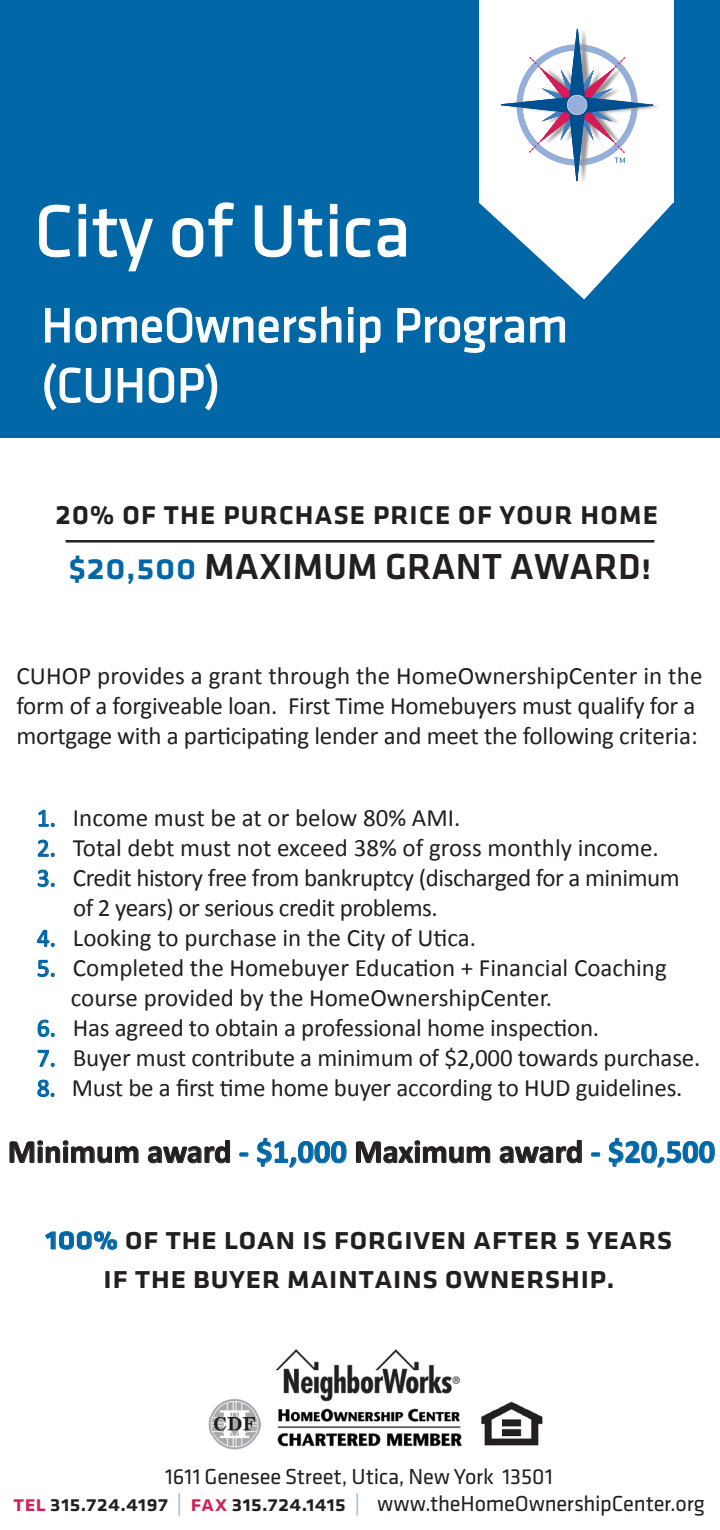
<style>
.page{position:relative;width:720px;height:1530px;background:#fff}
.page>*{position:absolute;margin:0;border:0;box-sizing:border-box;transform-origin:0 0}
.t1{font:75px "Klavika";color:#fff}
.t2{font:50px/60px "Klavika";color:#fff}
.t3{font:37.5px "Klavika Med Caps SC";color:#231f20}
.t4{font:34px "Klavika Med Caps SC";color:#231f20;scale:.95 1}
.t5{font:32.5px "Klavika Med Caps SC";letter-spacing:-.01em;color:#231f20}
.t6{font:700 32.5px "Calibri";color:#231f20}
.t7{font:25px/30px "Calibri";letter-spacing:-.01em;color:#231f20}
.t8{font:22.5px/27px "Klavika";letter-spacing:-.01em;color:#231f20;text-align:center}
.s1{color:#0167a6}
.s2{font-family:"Klavika Med Caps SC";color:#d31c58}
.s3{font-family:"Klavika Med Caps SC"}
.s4{color:#96afda}
</style>
<div class="page">
<div style="left:0;top:0;width:720px;height:437px;background:#0167a6"></div>
<div style="left:479px;top:0;width:194px;height:202px;background:#fff"></div>
<svg style="left:479px;top:202px;width:194px;height:97px"></svg>
<svg style="left:501px;top:28px;width:154px;height:154px"></svg>
<svg style="left:39px;top:204px;width:32px;height:54px"></svg>
<div style="left:79px;top:219px;width:7px;height:38px;border:1px solid #fff"></div>
<div style="left:79px;top:204px;width:7px;height:10px;border:1px solid #fff"></div>
<svg style="left:92px;top:208px;width:61px;height:64px"></svg>
<svg style="left:172px;top:202px;width:62px;height:56px"></svg>
<svg style="left:254px;top:205px;width:69px;height:53px"></svg>
<div style="left:330px;top:219px;width:7px;height:38px;border:1px solid #fff"></div>
<div style="left:330px;top:204px;width:7px;height:10px;border:1px solid #fff"></div>
<svg style="left:345px;top:218px;width:26px;height:40px"></svg>
<svg style="left:377px;top:218px;width:29px;height:40px"></svg>
<svg style="left:45px;top:306px;width:297px;height:37px"></svg>
<div style="left:348px;top:317px;width:5px;height:26px;border:1px solid #fff"></div>
<svg style="left:348px;top:307px;width:5px;height:7px"></svg>
<svg style="left:360px;top:316px;width:21px;height:37px"></svg>
<svg style="left:397px;top:308px;width:169px;height:45px"></svg>
<svg style="left:44px;top:363px;width:67px;height:48px"></svg>
<svg style="left:117px;top:363px;width:101px;height:48px"></svg>
<svg style="left:38px;top:809px;width:17px;height:18px"></svg>
<svg style="left:37px;top:839px;width:18px;height:18px"></svg>
<svg style="left:37px;top:869px;width:18px;height:19px"></svg>
<svg style="left:36px;top:929px;width:19px;height:18px"></svg>
<svg style="left:37px;top:959px;width:18px;height:19px"></svg>
<svg style="left:37px;top:1019px;width:18px;height:19px"></svg>
<svg style="left:37px;top:1049px;width:18px;height:18px"></svg>
<svg style="left:37px;top:1079px;width:18px;height:19px"></svg>
<svg style="left:9px;top:1140px;width:130px;height:24px"></svg>
<svg style="left:148px;top:1140px;width:82px;height:24px"></svg>
<svg style="left:239px;top:1152px;width:10px;height:5px"></svg>
<svg style="left:257px;top:1137px;width:90px;height:31px"></svg>
<svg style="left:356px;top:1140px;width:135px;height:24px"></svg>
<svg style="left:499px;top:1140px;width:83px;height:24px"></svg>
<svg style="left:591px;top:1152px;width:10px;height:5px"></svg>
<svg style="left:609px;top:1137px;width:106px;height:31px"></svg>
<img style="left:275px;top:1349px;width:187px;height:98px">
<img style="left:208px;top:1398px;width:52px;height:52px">
<img style="left:481px;top:1401px;width:62px;height:45px">
<hr style="left:481px;top:201px;width:191px;height:3px;background:#fff">
<hr style="left:66px;top:540px;width:588px;height:3px;background:#231f20">
<svg style="left:45px;top:1231px;width:72px;height:19px"></svg>
<p class="t1" style="left:34px;top:192px;width:377px">City of Utica</p>
<p class="t2" style="left:41px;top:296px;width:528px">HomeOwnership Program (CUHOP)</p>
<p class="t4" style="left:55px;top:495px;width:637px">20% of the purchase price of your home</p>
<p class="t3" style="left:68px;top:546px;width:585px"><span class="s1">$20,500</span> MAXIMUM GRANT AWARD!</p>
<p class="t7" style="left:16px;top:661px;width:688px">CUHOP provides a grant through the HomeOwnershipCenter in the form of a forgiveable loan. First Time Homebuyers must qualify for a mortgage with a participating lender and meet the following criteria:</p>
<p class="t7" style="left:37px;top:803px;width:425px"><span class="s1">1.</span> Income must be at or below 80% AMI.</p>
<p class="t7" style="left:37px;top:833px;width:623px"><span class="s1">2.</span> Total debt must not exceed 38% of gross monthly income.</p>
<p class="t7" style="left:73px;top:863px;width:608px;text-indent:-36px"><span class="s1">3.</span> Credit history free from bankruptcy (discharged for a minimum of 2 years) or serious credit problems.</p>
<p class="t7" style="left:37px;top:923px;width:441px"><span class="s1">4.</span> Looking to purchase in the City of Utica.</p>
<p class="t7" style="left:71px;top:953px;width:597px;text-indent:-34px"><span class="s1">5.</span> Completed the Homebuyer Education + Financial Coaching course provided by the HomeOwnershipCenter.</p>
<p class="t7" style="left:37px;top:1013px;width:564px"><span class="s1">6.</span> Has agreed to obtain a professional home inspection.</p>
<p class="t7" style="left:37px;top:1043px;width:665px"><span class="s1">7.</span> Buyer must contribute a minimum of $2,000 towards purchase.</p>
<p class="t7" style="left:37px;top:1073px;width:647px"><span class="s1">8.</span> Must be a first time home buyer according to HUD guidelines.</p>
<p class="t6" style="left:8px;top:1131px;width:709px">Minimum award <span class="s1">- $1,000</span> Maximum award <span class="s1">- $20,500</span></p>
<p class="t5" style="left:45px;top:1221px;width:629px"><span class="s1">100%</span> of the loan is forgiven after 5 years</p>
<p class="t5" style="left:103px;top:1260px;width:514px">if the buyer maintains ownership.</p>
<p class="t8" style="left:13px;top:1464px;width:693px">1611 Genesee Street, Utica, New York 13501<br><span class="s2">tel</span> <span class="s3">315.724.4197</span> <span class="s4">|</span> <span class="s2">fax</span> <span class="s3">315.724.1415</span> <span class="s4">|</span> www.theHomeOwnershipCenter.org</p>
</div>
